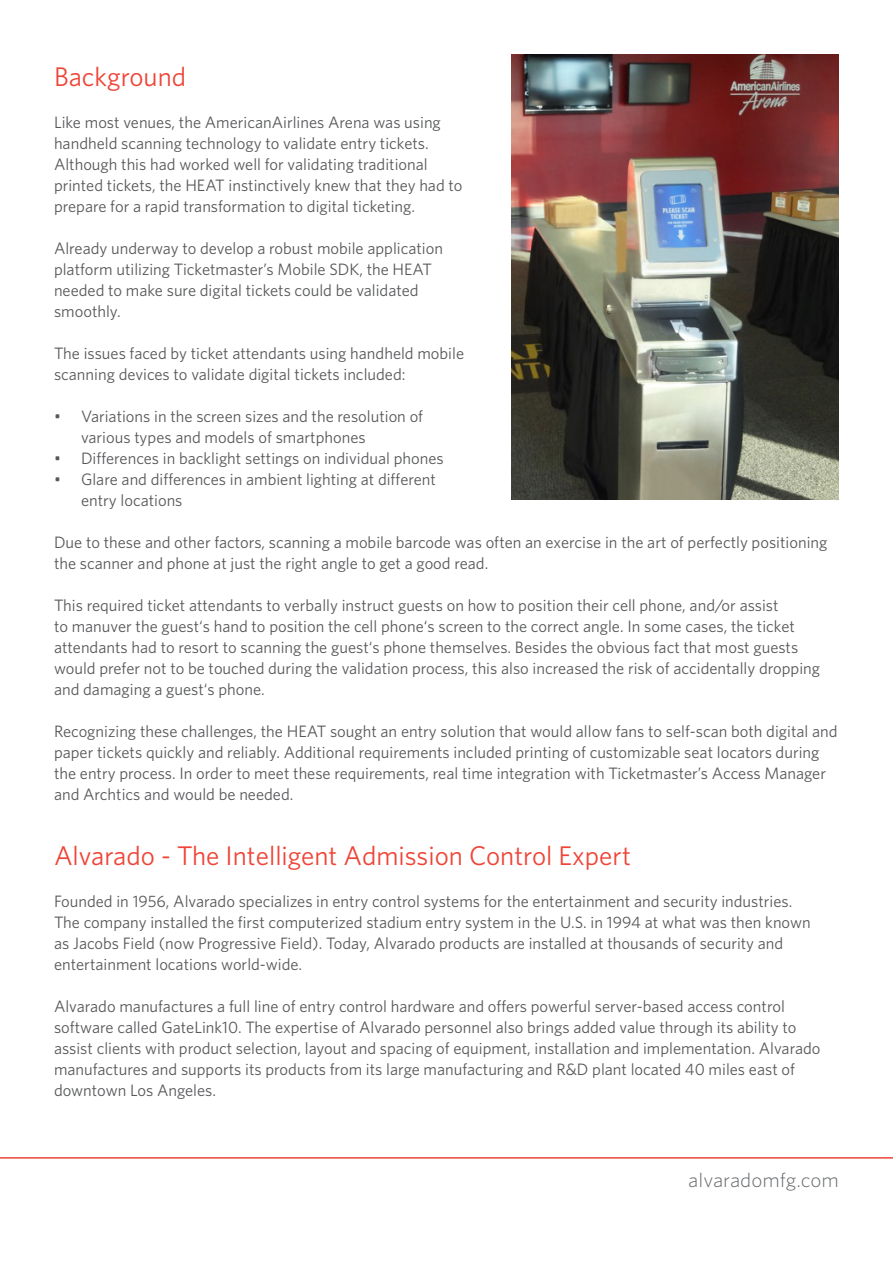
<style>
.page{position:relative;width:893px;height:1263px;background:#fff}
.page>*{position:absolute;margin:0;border:0;box-sizing:border-box;transform-origin:0 0}
.fliess_Imagetext{font:27px "Whitney";color:#ef4437}
.t1{font:300 18px "Whitney S Sm";color:#636669}
.fliess_Imagetext-2{font:16.5px/21px "Whitney";color:#57585a}
</style>
<div class="page">
<hr style="left:0;top:1157px;width:893px;height:1px;background:#ef4437">
<img style="left:511px;top:54px;width:328px;height:445px">
<p class="fliess_Imagetext" style="left:54px;top:59px;width:134px">Background</p>
<p class="fliess_Imagetext-2" style="left:54px;top:112px;width:410px">Like most venues, the AmericanAirlines Arena was using handheld scanning technology to validate entry tickets.<br>Although this had worked well for validating traditional printed tickets, the HEAT instinctively knew that they had to prepare for a rapid transformation to digital ticketing.</p>
<p class="fliess_Imagetext-2" style="left:54px;top:238px;width:391px">Already underway to develop a robust mobile application platform utilizing Ticketmaster’s Mobile SDK, the HEAT needed to make sure digital tickets could be validated smoothly.</p>
<p class="fliess_Imagetext-2" style="left:54px;top:343px;width:412px">The issues faced by ticket attendants using handheld mobile scanning devices to validate digital tickets included:</p>
<p class="fliess_Imagetext-2" style="left:81px;top:406px;width:344px;text-indent:-27px">• Variations in the screen sizes and the resolution of various types and models of smartphones</p>
<p class="fliess_Imagetext-2" style="left:54px;top:448px;width:391px">• Differences in backlight settings on individual phones</p>
<p class="fliess_Imagetext-2" style="left:81px;top:469px;width:356px;text-indent:-27px">• Glare and differences in ambient lighting at different entry locations</p>
<p class="fliess_Imagetext-2" style="left:54px;top:532px;width:775px">Due to these and other factors, scanning a mobile barcode was often an exercise in the art of perfectly positioning the scanner and phone at just the right angle to get a good read.</p>
<p class="fliess_Imagetext-2" style="left:54px;top:595px;width:768px">This required ticket attendants to verbally instruct guests on how to position their cell phone, and/or assist<br>to manuver the guest‘s hand to position the cell phone‘s screen to the correct angle. In some cases, the ticket attendants had to resort to scanning the guest‘s phone themselves. Besides the obvious fact that most guests would prefer not to be touched during the validation process, this also increased the risk of accidentally dropping and damaging a guest‘s phone.</p>
<p class="fliess_Imagetext-2" style="left:54px;top:721px;width:785px">Recognizing these challenges, the HEAT sought an entry solution that would allow fans to self-scan both digital and paper tickets quickly and reliably. Additional requirements included printing of customizable seat locators during the entry process. In order to meet these requirements, real time integration with Ticketmaster’s Access Manager and Archtics and would be needed.</p>
<p class="fliess_Imagetext" style="left:54px;top:838px;width:578px">Alvarado - The Intelligent Admission Control Expert</p>
<p class="fliess_Imagetext-2" style="left:54px;top:890px;width:758px">Founded in 1956, Alvarado specializes in entry control systems for the entertainment and security industries.<br>The company installed the first computerized stadium entry system in the U.S. in 1994 at what was then known as Jacobs Field (now Progressive Field). Today, Alvarado products are installed at thousands of security and entertainment locations world-wide.</p>
<p class="fliess_Imagetext-2" style="left:54px;top:995px;width:768px">Alvarado manufactures a full line of entry control hardware and offers powerful server-based access control software called GateLink10. The expertise of Alvarado personnel also brings added value through its ability to assist clients with product selection, layout and spacing of equipment, installation and implementation. Alvarado manufactures and supports its products from its large manufacturing and R&amp;D plant located 40 miles east of downtown Los Angeles.</p>
<p class="t1" style="left:688px;top:1168px;width:152px">alvaradomfg.com</p>
</div>
